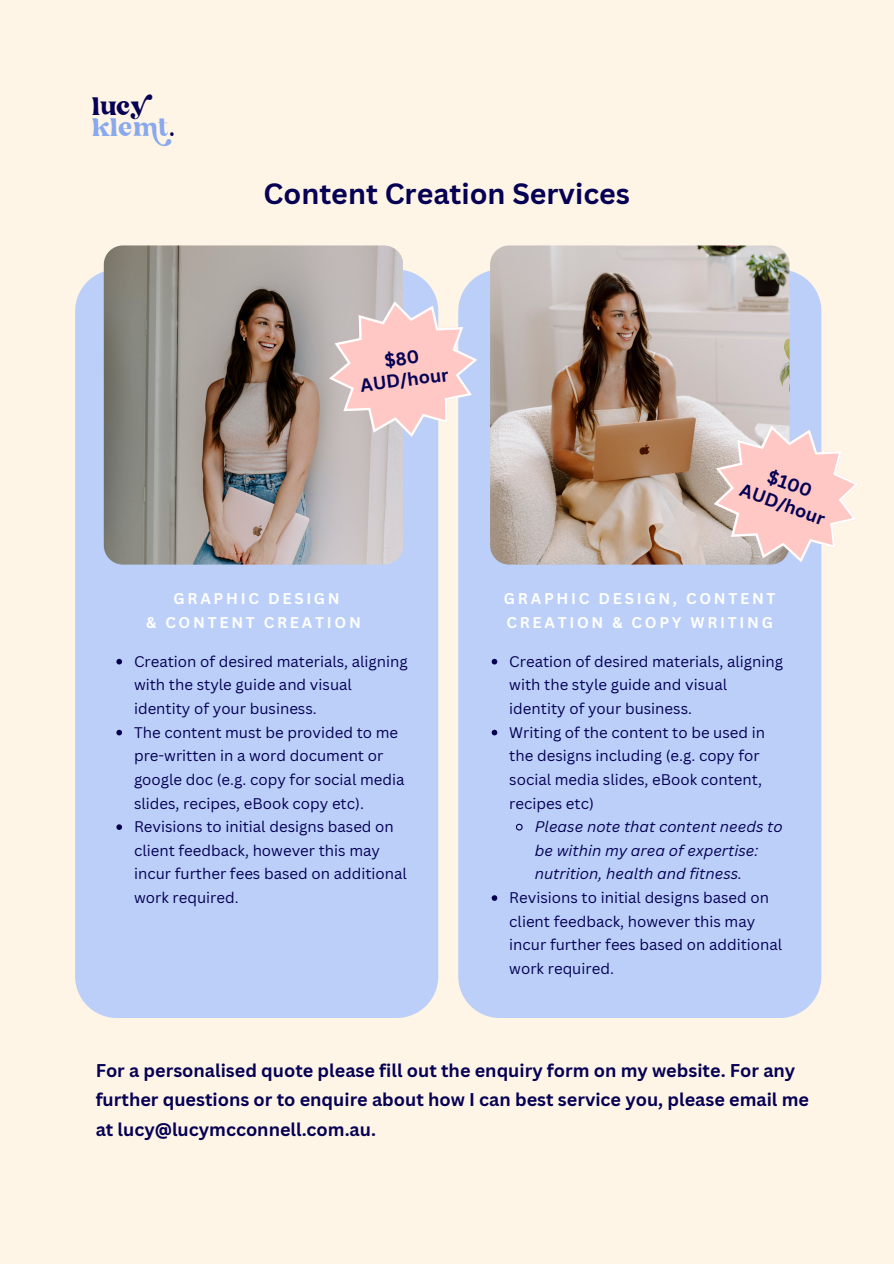
<style>
.page{position:relative;width:894px;height:1264px;background:#fff}
.page>*{position:absolute;margin:0;border:0;box-sizing:border-box;transform-origin:0 0}
.t1{font:34.35px "The California Solid";color:#89a9ed}
.t2{font:34.35px "The California Solid";color:#050054}
.t3{font:700 28.5px "Canva Sans";color:#050054}
.t4{font:700 18px/21.3px "Canva Sans";color:#050054;text-align:center}
.t5{font:700 15.15px/24.8px "Canva Sans";letter-spacing:.18em;color:#fff;text-align:center}
.t6{font:15px/23.7px "Canva Sans";color:#050054}
.t7{font:italic 15px/23.7px "Canva Sans";color:#050054}
.s1{font-family:"The California Solid 2"}
.s2{color:#050054}
</style>
<div class="page">
<div style="left:0;top:0;width:893px;height:1263px;background:#fff5e6"></div>
<div style="left:75px;top:269px;width:363px;height:749px;background:#bbcff9"></div>
<div style="left:458px;top:269px;width:363px;height:749px;background:#bbcff9"></div>
<img style="left:104px;top:245px;width:299px;height:319px;border-radius:19px">
<img style="left:490px;top:245px;width:299px;height:319px;border-radius:19px">
<svg style="left:329px;top:301px;width:148px;height:136px;background:#e8cccf"></svg>
<svg style="left:713px;top:425px;width:145px;height:137px"></svg>
<svg style="left:116px;top:659px;width:6px;height:5px"></svg>
<svg style="left:116px;top:729px;width:6px;height:6px"></svg>
<svg style="left:116px;top:824px;width:6px;height:6px"></svg>
<svg style="left:491px;top:659px;width:6px;height:5px"></svg>
<svg style="left:491px;top:729px;width:6px;height:6px"></svg>
<svg style="left:515px;top:823px;width:8px;height:8px"></svg>
<svg style="left:491px;top:895px;width:6px;height:5px"></svg>
<h4 class="t2" style="left:92px;top:91px;width:56px">luc<span class="s1">y</span></h4>
<p class="t1" style="left:92px;top:111px;width:85px">kle<span class="s1">m</span>t<span class="s2">.</span></p>
<h3 class="t3" style="left:263px;top:173px;width:368px">Content Creation Services</h3>
<h1 class="t4" style="left:356px;top:353px;width:90px;rotate:-7deg">$80<br>AUD/hour</h1>
<p class="t4" style="left:751px;top:458px;width:90px;rotate:20deg">$100<br>AUD/hour</p>
<p class="t5" style="left:146px;top:585px;width:216px">GRAPHIC DESIGN<br>&amp; CONTENT CREATION</p>
<h3 class="t5" style="left:504px;top:585px;width:273px;text-align:left">GRAPHIC DESIGN, CONTENT<br>CREATION &amp; COPY WRITING</h3>
<h1 class="t6" style="left:134px;top:649px;width:275px">Creation of desired materials, aligning with the style guide and visual identity of your business.</h1>
<p class="t6" style="left:134px;top:720px;width:272px">The content must be provided to me pre-written in a word document or google doc (e.g. copy for social media slides, recipes, eBook copy etc).</p>
<h2 class="t6" style="left:134px;top:814px;width:274px">Revisions to initial designs based on client feedback, however this may incur further fees based on additional work required.</h2>
<h4 class="t6" style="left:509px;top:649px;width:275px">Creation of desired materials, aligning with the style guide and visual identity of your business.</h4>
<p class="t6" style="left:509px;top:720px;width:257px">Writing of the content to be used in the designs including (e.g. copy for social media slides, eBook content, recipes etc)</p>
<p class="t7" style="left:534px;top:814px;width:249px">Please note that content needs to be within my area of expertise: nutrition, health and fitness.</p>
<p class="t6" style="left:509px;top:885px;width:274px">Revisions to initial designs based on client feedback, however this may incur further fees based on additional work required.</p>
<h3 class="t4" style="left:96px;top:1055px;width:714px;line-height:29.2px;text-align:left">For a personalised quote please fill out the enquiry form on my website. For any further questions or to enquire about how I can best service you, please email me at lucy@lucymcconnell.com.au.</h3>
</div>
